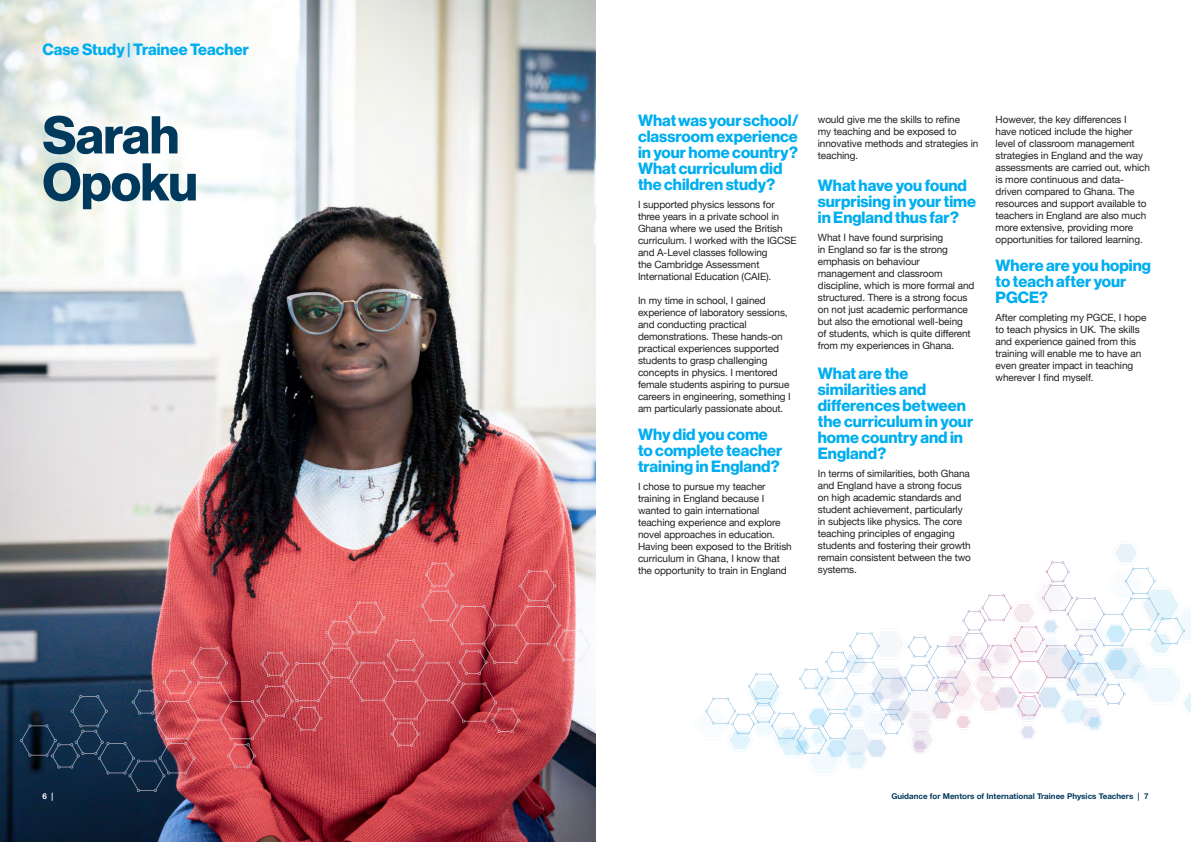
<style>
.page{position:relative;width:1191px;height:842px;background:#fff}
.page>*{position:absolute;margin:0;border:0;box-sizing:border-box;transform-origin:0 0}
.Heading{font:52px/47px "N Haas Grotesk DS Pro 75 Bd";letter-spacing:-.01em;color:#00395c}
.Sub_Heading{font:16px/16px "N Haas Grotesk DS Pro 75 Bd";color:#00aeef}
.Body{font:10px/12px "Helvetica Neue";letter-spacing:-.01em;color:#231f20}
.t1{font:700 8px "Helvetica Neue";color:#00395c}
.Body-2{font:700 8px "Helvetica Neue";color:#fff}
</style>
<div class="page">
<img style="left:0;top:0;width:595px;height:842px">
<img style="left:20px;top:562px;width:571px;height:230px">
<svg style="left:695px;top:544px;width:496px;height:232px"></svg>
<p class="Sub_Heading" style="left:43px;top:41px;width:208px">Case Study | Trainee Teacher</p>
<p class="Sub_Heading" style="left:638px;top:113px;width:162px">What was your school/ classroom experience in your home country?<br>What curriculum did the children study?</p>
<p class="Body" style="left:638px;top:199px;width:160px">I supported physics lessons for three years in a private school in<br>Ghana where we used the British curriculum. I worked with the IGCSE and A-Level classes following<br>the Cambridge Assessment<br>International Education (CAIE).</p>
<p class="Body" style="left:638px;top:295px;width:154px">In my time in school, I gained experience of laboratory sessions, and conducting practical demonstrations. These hands-on practical experiences supported students to grasp challenging concepts in physics. I mentored female students aspiring to pursue careers in engineering, something I am particularly passionate about.</p>
<p class="Sub_Heading" style="left:638px;top:426px;width:146px">Why did you come to complete teacher training in England?</p>
<p class="Body" style="left:638px;top:481px;width:155px">I chose to pursue my teacher training in England because I wanted to gain international teaching experience and explore novel approaches in education.<br>Having been exposed to the British curriculum in Ghana, I know that the opportunity to train in England</p>
<p class="Heading" style="left:43px;top:112px;width:157px">Sarah<br>Opoku</p>
<p class="Body" style="left:818px;top:114px;width:162px">would give me the skills to refine<br>my teaching and be exposed to innovative methods and strategies in teaching.</p>
<p class="Sub_Heading" style="left:818px;top:178px;width:160px">What have you found surprising in your time in England thus far?</p>
<p class="Body" style="left:818px;top:232px;width:158px">What I have found surprising<br>in England so far is the strong emphasis on behaviour management and classroom discipline, which is more formal and structured. There is a strong focus on not just academic performance but also the emotional well-being<br>of students, which is quite different from my experiences in Ghana.</p>
<p class="Sub_Heading" style="left:818px;top:366px;width:157px">What are the similarities and differences between the curriculum in your home country and in<br>England?</p>
<p class="Body" style="left:818px;top:468px;width:155px">In terms of similarities, both Ghana and England have a strong focus on high academic standards and student achievement, particularly in subjects like physics. The core teaching principles of engaging students and fostering their growth remain consistent between the two systems.</p>
<p class="Body" style="left:995px;top:114px;width:156px">However, the key differences I have noticed include the higher level of classroom management strategies in England and the way assessments are carried out, which is more continuous and data&shy;driven compared to Ghana. The resources and support available to teachers in England are also much more extensive, providing more opportunities for tailored learning.</p>
<p class="Sub_Heading" style="left:995px;top:258px;width:157px">Where are you hoping to teach after your<br>PGCE?</p>
<p class="Body" style="left:995px;top:312px;width:152px">After completing my PGCE, I hope to teach physics in UK. The skills and experience gained from this training will enable me to have an even greater impact in teaching wherever I find myself.</p>
<p class="Body-2" style="left:43px;top:790px;width:12px">6 |</p>
<p class="t1" style="left:891px;top:790px;width:259px">Guidance for Mentors of International Trainee Physics Teachers | 7</p>
</div>
